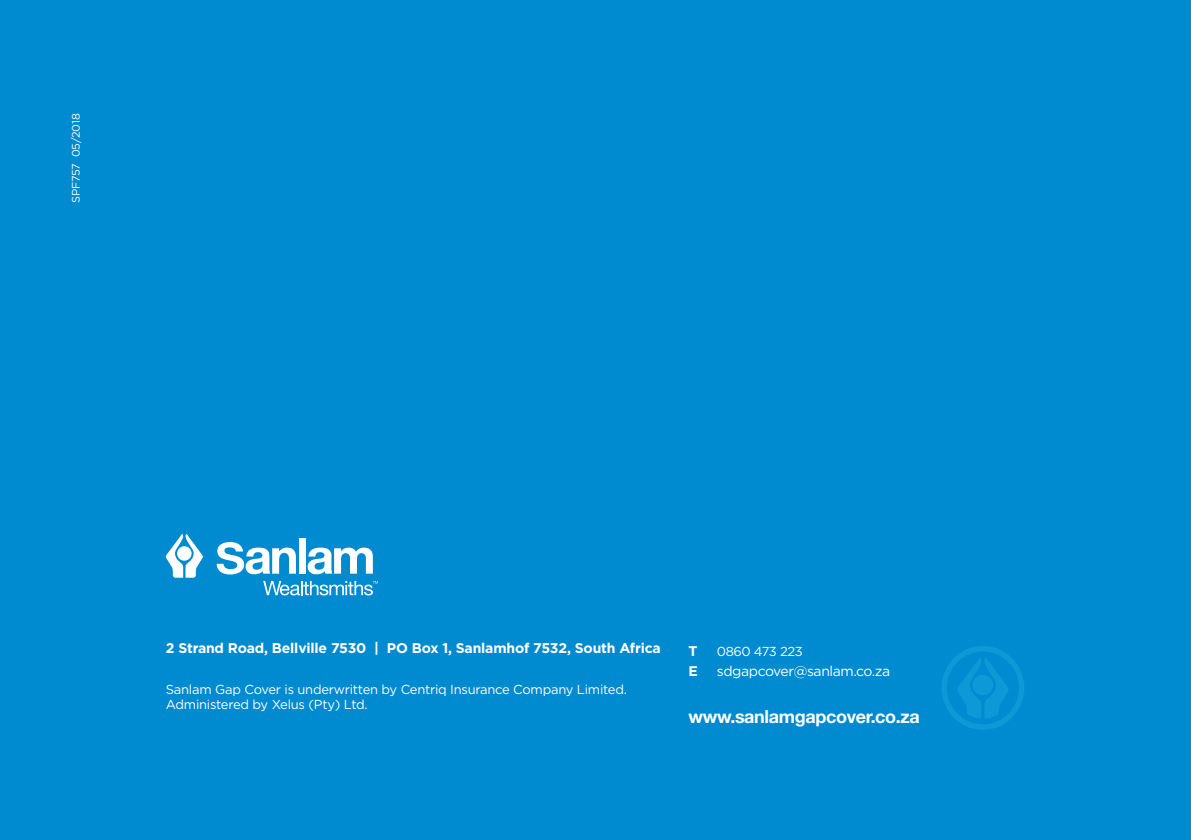
<style>
.page{position:relative;width:1191px;height:840px;background:#fff}
.page>*{position:absolute;margin:0;border:0;box-sizing:border-box;transform-origin:0 0}
.t1{font:700 18px "Helvetica Neue LT Std";letter-spacing:-.02em;color:#fff}
.t2{font:700 14px "Gotham HTF";letter-spacing:-.015em;color:#fff}
.t3{font:14px "Gotham HTF";letter-spacing:-.03em;color:#fff}
.t4{font:13px "Gotham HTF";letter-spacing:-.02em;color:#fff}
.t5{font:11px "Gotham HTF";letter-spacing:-.02em;color:#fff}
</style>
<div class="page">
<div style="left:0;top:0;width:1191px;height:839px;background:#008ad0"></div>
<svg style="left:942px;top:646px;width:82px;height:83px"></svg>
<svg style="left:263px;top:580px;width:115px;height:15px"></svg>
<svg style="left:166px;top:533px;width:37px;height:44px"></svg>
<div style="left:299px;top:538px;width:6px;height:35px;background:#fff"></div>
<svg style="left:217px;top:542px;width:79px;height:32px"></svg>
<svg style="left:308px;top:547px;width:65px;height:27px"></svg>
<p class="t5" style="left:70px;top:203px;width:91px;rotate:-90deg">SPF757 05/2018</p>
<p class="t2" style="left:166px;top:640px;width:496px">2 Strand Road, Bellville 7530 | PO Box 1, Sanlamhof 7532, South Africa</p>
<p class="t4" style="left:166px;top:681px;width:462px">Sanlam Gap Cover is underwritten by Centriq Insurance Company Limited.</p>
<p class="t4" style="left:166px;top:696px;width:203px">Administered by Xelus (Pty) Ltd.</p>
<p class="t2" style="left:688px;top:642px;width:11px">T</p>
<p class="t4" style="left:717px;top:643px;width:87px">0860 473 223</p>
<p class="t2" style="left:688px;top:662px;width:11px">E</p>
<p class="t3" style="left:717px;top:662px;width:175px">sdgapcover@sanlam.co.za</p>
<p class="t1" style="left:688px;top:705px;width:233px">www.sanlamgapcover.co.za</p>
</div>
